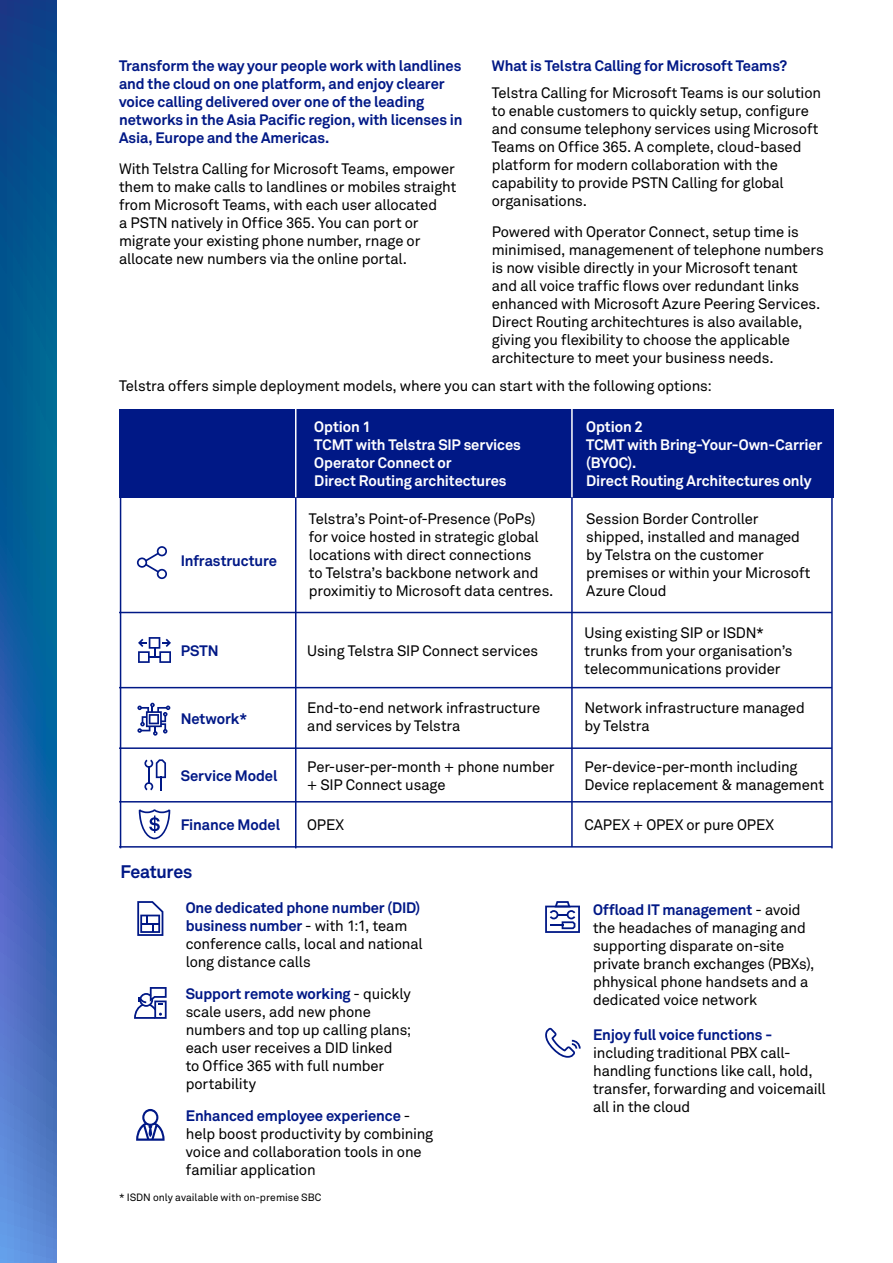
<style>
.page{position:relative;width:893px;height:1263px;background:#fff}
.page>*{position:absolute;margin:0;border:0;box-sizing:border-box;transform-origin:0 0}
.t1{font:700 18px "Telstra Akkurat";letter-spacing:-.015em;color:#001886}
.t2{font:15px/18px "Telstra Akkurat";letter-spacing:-.01em;color:#000}
.t3{font:700 15px/18px "Telstra Akkurat";letter-spacing:-.005em;color:#001886}
.t4{font:700 15px/18px "Telstra Akkurat";letter-spacing:-.005em;color:#fff}
.t5{font:10.5px "Telstra Akkurat";letter-spacing:.005em;color:#000}
.s1{font-weight:700;color:#001886}
</style>
<div class="page">
<svg style="left:0;top:0;width:57px;height:1263px;background:#2063a7"></svg>
<svg style="left:137px;top:901px;width:26px;height:35px"></svg>
<svg style="left:134px;top:987px;width:33px;height:32px"></svg>
<svg style="left:136px;top:1109px;width:29px;height:32px"></svg>
<svg style="left:545px;top:901px;width:35px;height:32px"></svg>
<svg style="left:545px;top:1028px;width:36px;height:30px"></svg>
<div style="left:119px;top:409px;width:714px;height:88px;background:#001886"></div>
<hr style="left:120px;top:497px;width:1px;height:351px;background:#001886">
<hr style="left:831px;top:497px;width:2px;height:351px;background:#001886">
<hr style="left:571px;top:409px;width:2px;height:88px;background:#fff">
<hr style="left:295px;top:409px;width:1px;height:88px;background:#fff">
<hr style="left:571px;top:497px;width:2px;height:350px;background:#001886">
<hr style="left:295px;top:497px;width:1px;height:351px;background:#001886">
<hr style="left:119px;top:612px;width:713px;height:1px;background:#001886">
<hr style="left:119px;top:687px;width:713px;height:1px;background:#001886">
<hr style="left:119px;top:747px;width:713px;height:2px;background:#001886">
<hr style="left:119px;top:801px;width:713px;height:1px;background:#001886">
<hr style="left:119px;top:846px;width:713px;height:2px;background:#001886">
<svg style="left:137px;top:703px;width:33px;height:33px"></svg>
<svg style="left:139px;top:809px;width:31px;height:30px"></svg>
<svg style="left:144px;top:759px;width:22px;height:32px"></svg>
<svg style="left:138px;top:637px;width:33px;height:26px"></svg>
<svg style="left:137px;top:546px;width:30px;height:33px"></svg>
<p class="t3" style="left:119px;top:57px;width:345px">Transform the way your people work with landlines and the cloud on one platform, and enjoy clearer voice calling delivered over one of the leading networks in the Asia Pacific region, with licenses in Asia, Europe and the Americas.</p>
<p class="t2" style="left:119px;top:159px;width:339px">With Telstra Calling for Microsoft Teams, empower them to make calls to landlines or mobiles straight from Microsoft Teams, with each user allocated<br>a PSTN natively in Office 365. You can port or migrate your existing phone number, rnage or allocate new numbers via the online portal.</p>
<p class="t3" style="left:492px;top:57px;width:297px">What is Telstra Calling for Microsoft Teams?</p>
<p class="t2" style="left:492px;top:84px;width:331px">Telstra Calling for Microsoft Teams is our solution to enable customers to quickly setup, configure and consume telephony services using Microsoft Teams on Office 365. A complete, cloud-based platform for modern collaboration with the capability to provide PSTN Calling for global organisations.</p>
<p class="t2" style="left:492px;top:222px;width:334px">Powered with Operator Connect, setup time is minimised, managemenent of telephone numbers is now visible directly in your Microsoft tenant and all voice traffic flows over redundant links enhanced with Microsoft Azure Peering Services.<br>Direct Routing architechtures is also available, giving you flexibility to choose the applicable architecture to meet your business needs.</p>
<p class="t2" style="left:119px;top:377px;width:594px">Telstra offers simple deployment models, where you can start with the following options:</p>
<p class="t4" style="left:314px;top:417px;width:208px">Option 1<br>TCMT with Telstra SIP services<br>Operator Connect or<br>Direct Routing architectures</p>
<p class="t4" style="left:586px;top:417px;width:237px">Option 2<br>TCMT with Bring-Your-Own-Carrier (BYOC).<br>Direct Routing Architectures only</p>
<p class="t2" style="left:309px;top:510px;width:246px">Telstra’s Point-of-Presence (PoPs) for voice hosted in strategic global locations with direct connections<br>to Telstra’s backbone network and proximitiy to Microsoft data centres.</p>
<p class="t2" style="left:586px;top:510px;width:226px">Session Border Controller shipped, installed and managed by Telstra on the customer premises or within your Microsoft<br>Azure Cloud</p>
<p class="t3" style="left:181px;top:551px;width:98px">Infrastructure</p>
<p class="t3" style="left:181px;top:641px;width:39px">PSTN</p>
<p class="t3" style="left:181px;top:709px;width:68px">Network*</p>
<p class="t3" style="left:181px;top:766px;width:98px">Service Model</p>
<p class="t3" style="left:181px;top:816px;width:101px">Finance Model</p>
<p class="t2" style="left:307px;top:641px;width:232px">Using Telstra SIP Connect services</p>
<p class="t2" style="left:584px;top:623px;width:209px">Using existing SIP or ISDN* trunks from your organisation’s telecommunications provider</p>
<p class="t2" style="left:307px;top:699px;width:234px">End-to-end network infrastructure and services by Telstra</p>
<p class="t2" style="left:584px;top:699px;width:222px">Network infrastructure managed by Telstra</p>
<p class="t2" style="left:307px;top:758px;width:249px">Per-user-per-month + phone number + SIP Connect usage</p>
<p class="t2" style="left:584px;top:758px;width:241px">Per-device-per-month including<br>Device replacement &amp; management</p>
<p class="t2" style="left:307px;top:816px;width:38px">OPEX</p>
<p class="t2" style="left:584px;top:816px;width:191px">CAPEX + OPEX or pure OPEX</p>
<p class="t1" style="left:120px;top:860px;width:73px">Features</p>
<p class="t2" style="left:186px;top:899px;width:239px"><span class="s1">One dedicated phone number (DID) business number</span> - with 1:1, team conference calls, local and national long distance calls</p>
<p class="t2" style="left:186px;top:984px;width:227px"><span class="s1">Support remote working</span> - quickly scale users, add new phone numbers and top up calling plans; each user receives a DID linked<br>to Office 365 with full number portability</p>
<p class="t2" style="left:186px;top:1106px;width:249px"><span class="s1">Enhanced employee experience</span> - help boost productivity by combining voice and collaboration tools in one familiar application</p>
<p class="t5" style="left:119px;top:1191px;width:204px">* ISDN only available with on-premise SBC</p>
<p class="t2" style="left:593px;top:900px;width:223px"><span class="s1">Offload IT management</span> - avoid the headaches of managing and supporting disparate on-site private branch exchanges (PBXs), phhysical phone handsets and a dedicated voice network</p>
<p class="t3" style="left:593px;top:1025px;width:181px">Enjoy full voice functions -</p>
<p class="t2" style="left:593px;top:1043px;width:234px">including traditional PBX call&shy;handling functions like call, hold, transfer, forwarding and voicemaill all in the cloud</p>
</div>
